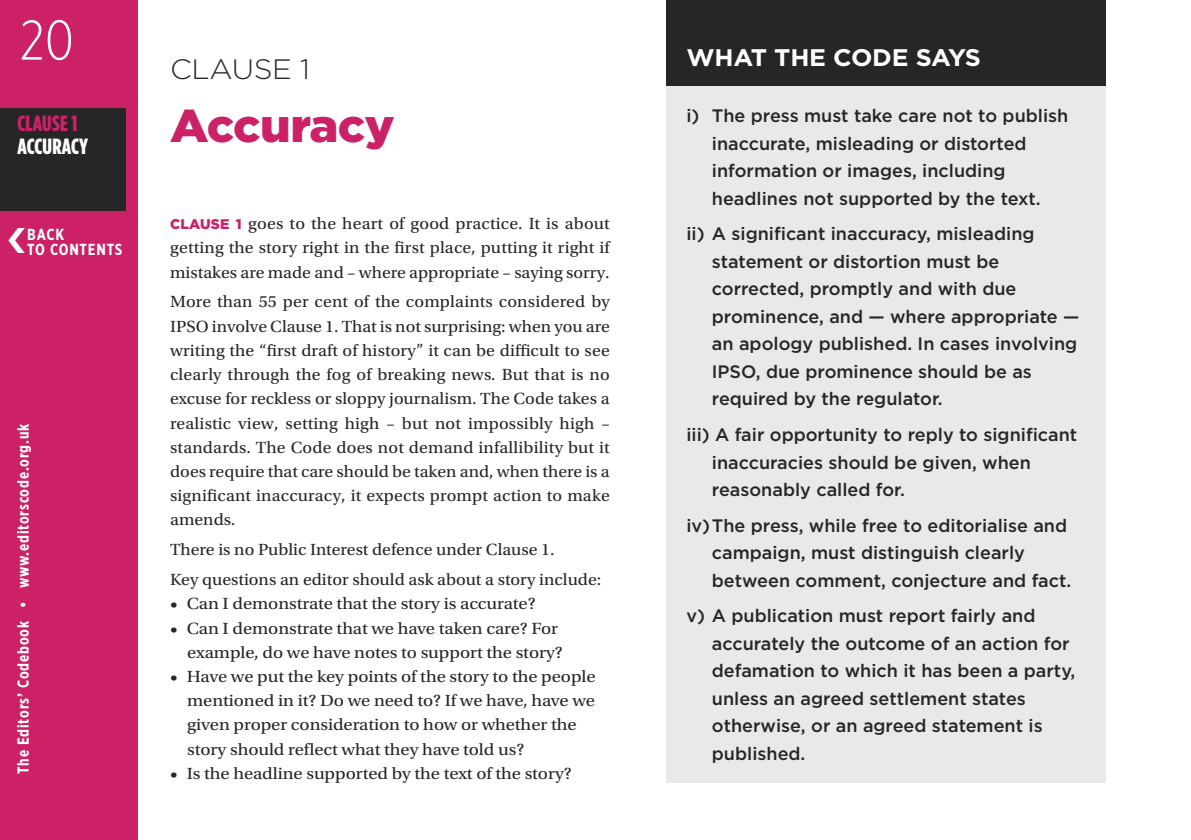
<style>
.page{position:relative;width:1191px;height:840px;background:#fff}
.page>*{position:absolute;margin:0;border:0;box-sizing:border-box;transform-origin:0 0}
.t1{font:300 56px "Gotham Extra Narrow";color:#fff}
.t2{font:900 46px "Gotham";letter-spacing:-.02em;color:#cc2067;scale:1.05 1}
.t3{font:300 28px "Gotham";letter-spacing:-.01em;color:#272526;scale:1.05 1}
.t4{font:700 24px "Gotham";letter-spacing:-.01em;color:#fff;scale:1.05 1}
.t5{font:900 22px "Gotham Cond";letter-spacing:.005em;color:#fff}
.t6{font:900 22px "Gotham Cond";letter-spacing:.01em;color:#cc2067}
.t7{font:500 18px/27.6px "Gotham";color:#272526}
.t8{font:17px/24.2px "Utopia Std";letter-spacing:-.005em;color:#272526;text-align:justify;scale:1.05 1}
.t9{font:17px/24.2px "Utopia Std";letter-spacing:-.005em;color:#272526;text-align:right;scale:1.1 1}
.t10{font:700 16px/15px "Gotham Extra Narrow";letter-spacing:.05em;color:#fff}
.s1{font-family:"Gotham";font-weight:900;font-size:14px;color:#cc2067}
</style>
<div class="page">
<div style="left:0;top:0;width:138px;height:839px;background:#cc2067"></div>
<div style="left:0;top:108px;width:126px;height:102px;background:#272526"></div>
<div style="left:666px;top:57px;width:440px;height:725px;background:#e9e9e9"></div>
<div style="left:666px;top:0;width:440px;height:85px;background:#272526"></div>
<h1 class="t1" style="left:20px;top:7px;width:56px">20</h1>
<p class="t6" style="left:18px;top:111px;width:61px">CLAUSE 1</p>
<p class="t5" style="left:18px;top:133px;width:72px">ACCURACY</p>
<p class="t10" style="left:27px;top:226px;width:97px">BACK<br>TO CONTENTS</p>
<p class="t10" style="left:16px;top:773px;width:351px;rotate:-90deg">The Editors’ Codebook • www.editorscode.org.uk</p>
<h3 class="t3" style="left:170px;top:60px;width:135px">CLAUSE 1</h3>
<h2 class="t2" style="left:170px;top:110px;width:215px">Accuracy</h2>
<p class="t8" style="left:170px;top:213px;width:420px"><span class="s1">CLAUSE 1</span> goes to the heart of good practice. It is about getting the story right in the first place, putting it right if mistakes are made and – where appropriate – saying sorry.</p>
<p class="t8" style="left:170px;top:291px;width:420px">More than 55 per cent of the complaints considered by IPSO involve Clause 1. That is not surprising: when you are writing the “first draft of history” it can be difficult to see clearly through the fog of breaking news. But that is no excuse for reckless or sloppy journalism. The Code takes a realistic view, setting high – but not impossibly high – standards. The Code does not demand infallibility but it does require that care should be taken and, when there is a significant inaccuracy, it expects prompt action to make amends.</p>
<p class="t8" style="left:170px;top:536px;width:412px;line-height:29.8px">There is no Public Interest defence under Clause 1.<br>Key questions an editor should ask about a story include:</p>
<p class="t9" style="left:170px;top:593px;width:334px">• Can I demonstrate that the story is accurate?</p>
<p class="t9" style="left:170px;top:617px;width:358px">• Can I demonstrate that we have taken care? For example, do we have notes to support the story?</p>
<p class="t9" style="left:187px;top:665px;width:373px;text-align:left;text-indent:-17px">• Have we put the key points of the story to the people mentioned in it? Do we need to? If we have, have we given proper consideration to how or whether the story should reflect what they have told us?</p>
<p class="t9" style="left:170px;top:762px;width:367px">• Is the headline supported by the text of the story?</p>
<h3 class="t4" style="left:686px;top:49px;width:282px">WHAT THE CODE SAYS</h3>
<p class="t7" style="left:712px;top:103px;width:358px;text-indent:-26px">i) The press must take care not to publish inaccurate, misleading or distorted information or images, including headlines not supported by the text.</p>
<p class="t7" style="left:712px;top:221px;width:369px;text-indent:-26px">ii) A significant inaccuracy, misleading statement or distortion must be corrected, promptly and with due prominence, and — where appropriate — an apology published. In cases involving IPSO, due prominence should be as required by the regulator.</p>
<p class="t7" style="left:712px;top:422px;width:367px;text-indent:-26px">iii) A fair opportunity to reply to significant inaccuracies should be given, when reasonably called for.</p>
<p class="t7" style="left:712px;top:512px;width:361px;text-indent:-26px">iv)The press, while free to editorialise and campaign, must distinguish clearly between comment, conjecture and fact.</p>
<p class="t7" style="left:712px;top:603px;width:365px;text-indent:-26px">v) A publication must report fairly and accurately the outcome of an action for defamation to which it has been a party, unless an agreed settlement states otherwise, or an agreed statement is published.</p>
</div>
